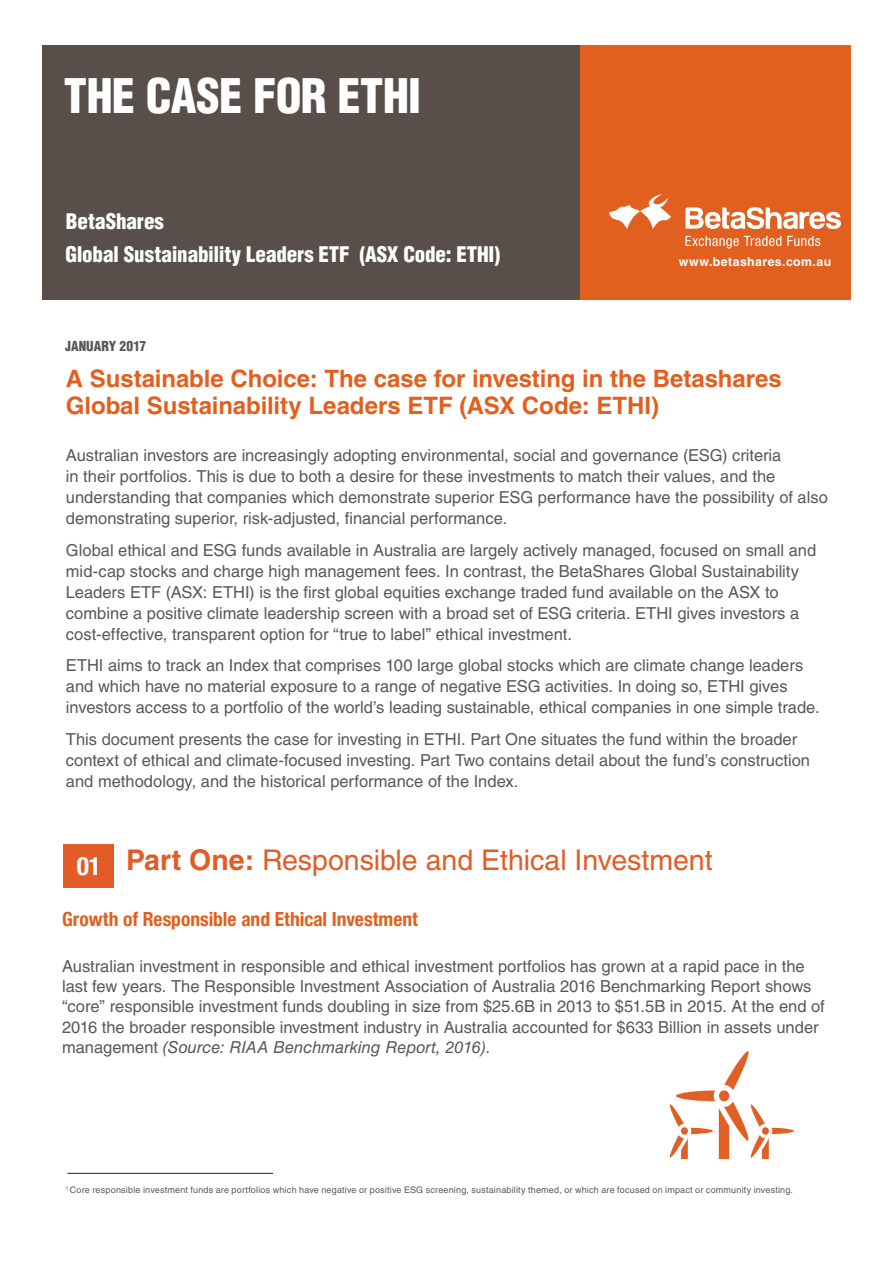
<style>
.page{position:relative;width:893px;height:1263px;background:#fff}
.page>*{position:absolute;margin:0;border:0;box-sizing:border-box;transform-origin:0 0}
._1_1_Heading___White{font:900 condensed 46.5px "Helvetica LT Std";letter-spacing:-.015em;color:#fff}
.t1{font:28.5px "Helvetica LT Std";color:#e35b26}
.t2{font:700 condensed 25.5px "Helvetica Neue LT Com";color:#fff}
.Fact_-_Body_copy{font:700 24px/27px "Helvetica LT Std";letter-spacing:-.005em;color:#e1601f}
._1_1_Heading___White-2{font:900 condensed 21px "Helvetica LT Std";letter-spacing:-.005em;color:#fff}
.Fact_-_Summary_Subhe{font:700 condensed 19.5px "Helvetica Neue LT Com";color:#e1601f}
.Fact_-_Body_copy-2{font:16.5px/21px "Helvetica LT Std";color:#57585a}
.Fact_-_Summary_Subhe-2{font:16.5px/20.2px "Helvetica LT Std";color:#57585a}
._1_1_Heading___White-3{font:900 condensed 13.5px "Helvetica LT Std";letter-spacing:.005em;color:#57585a}
.t3{font:700 12.3px "Helvetica LT Std";letter-spacing:.035em;color:#fff}
.Fact_-_Footer{font:9px "Helvetica LT Std";letter-spacing:.02em;color:#57585a}
.s1{font-weight:700}
.s2{font-style:italic}
</style>
<div class="page">
<div style="left:43px;top:46px;width:537px;height:254px;background:#584f4a"></div>
<div style="left:580px;top:45px;width:270px;height:255px;background:#e1601f"></div>
<img style="left:669px;top:1051px;width:126px;height:108px">
<hr style="left:67px;top:1173px;width:206px;height:1px;background:#231f20">
<div style="left:64px;top:844px;width:50px;height:43px;background:#e35b26"></div>
<svg style="left:685px;top:236px;width:135px;height:13px"></svg>
<svg style="left:609px;top:194px;width:62px;height:35px"></svg>
<svg style="left:686px;top:207px;width:155px;height:22px"></svg>
<p class="_1_1_Heading___White" style="left:64px;top:67px;width:359px">THE CASE FOR ETHI</p>
<p class="_1_1_Heading___White-2" style="left:66px;top:208px;width:100px">BetaShares</p>
<p class="_1_1_Heading___White-2" style="left:65px;top:241px;width:436px">Global Sustainability Leaders ETF (ASX Code: ETHI)</p>
<p class="_1_1_Heading___White-3" style="left:65px;top:338px;width:83px">JANUARY 2017</p>
<p class="t3" style="left:679px;top:254px;width:154px">www.betashares.com.au</p>
<p class="Fact_-_Body_copy" style="left:66px;top:365px;width:717px">A Sustainable Choice: The case for investing in the Betashares<br>Global Sustainability Leaders ETF (ASX Code: ETHI)</p>
<p class="Fact_-_Body_copy-2" style="left:66px;top:445px;width:763px">Australian investors are increasingly adopting environmental, social and governance (ESG) criteria<br>in their portfolios. This is due to both a desire for these investments to match their values, and the understanding that companies which demonstrate superior ESG performance have the possibility of also demonstrating superior, risk-adjusted, financial performance.</p>
<p class="Fact_-_Body_copy-2" style="left:66px;top:539px;width:752px">Global ethical and ESG funds available in Australia are largely actively managed, focused on small and mid-cap stocks and charge high management fees. In contrast, the BetaShares Global Sustainability Leaders ETF (ASX: ETHI) is the first global equities exchange traded fund available on the ASX to combine a positive climate leadership screen with a broad set of ESG criteria. ETHI gives investors a cost-effective, transparent option for “true to label” ethical investment.</p>
<p class="Fact_-_Body_copy-2" style="left:66px;top:655px;width:755px">ETHI aims to track an Index that comprises 100 large global stocks which are climate change leaders and which have no material exposure to a range of negative ESG activities. In doing so, ETHI gives investors access to a portfolio of the world’s leading sustainable, ethical companies in one simple trade.</p>
<p class="Fact_-_Body_copy-2" style="left:66px;top:728px;width:746px">This document presents the case for investing in ETHI. Part One situates the fund within the broader context of ethical and climate-focused investing. Part Two contains detail about the fund’s construction and methodology, and the historical performance of the Index.</p>
<p class="t1" style="left:126px;top:844px;width:588px"><span class="s1">Part One:</span> Responsible and Ethical Investment</p>
<p class="Fact_-_Summary_Subhe" style="left:62px;top:907px;width:357px">Growth of Responsible and Ethical Investment</p>
<p class="Fact_-_Summary_Subhe-2" style="left:62px;top:956px;width:764px">Australian investment in responsible and ethical investment portfolios has grown at a rapid pace in the last few years. The Responsible Investment Association of Australia 2016 Benchmarking Report shows “core” responsible investment funds doubling in size from $25.6B in 2013 to $51.5B in 2015. At the end of 2016 the broader responsible investment industry in Australia accounted for $633 Billion in assets under management <span class="s2">(Source: RIAA Benchmarking Report, 2016)</span>.</p>
<p class="t2" style="left:77px;top:850px;width:26px">01</p>
<p class="Fact_-_Footer" style="left:66px;top:1184px;width:729px"><sup>1</sup> Core responsible investment funds are portfolios which have negative or positive ESG screening, sustainability themed, or which are focused on impact or community investing.</p>
</div>
